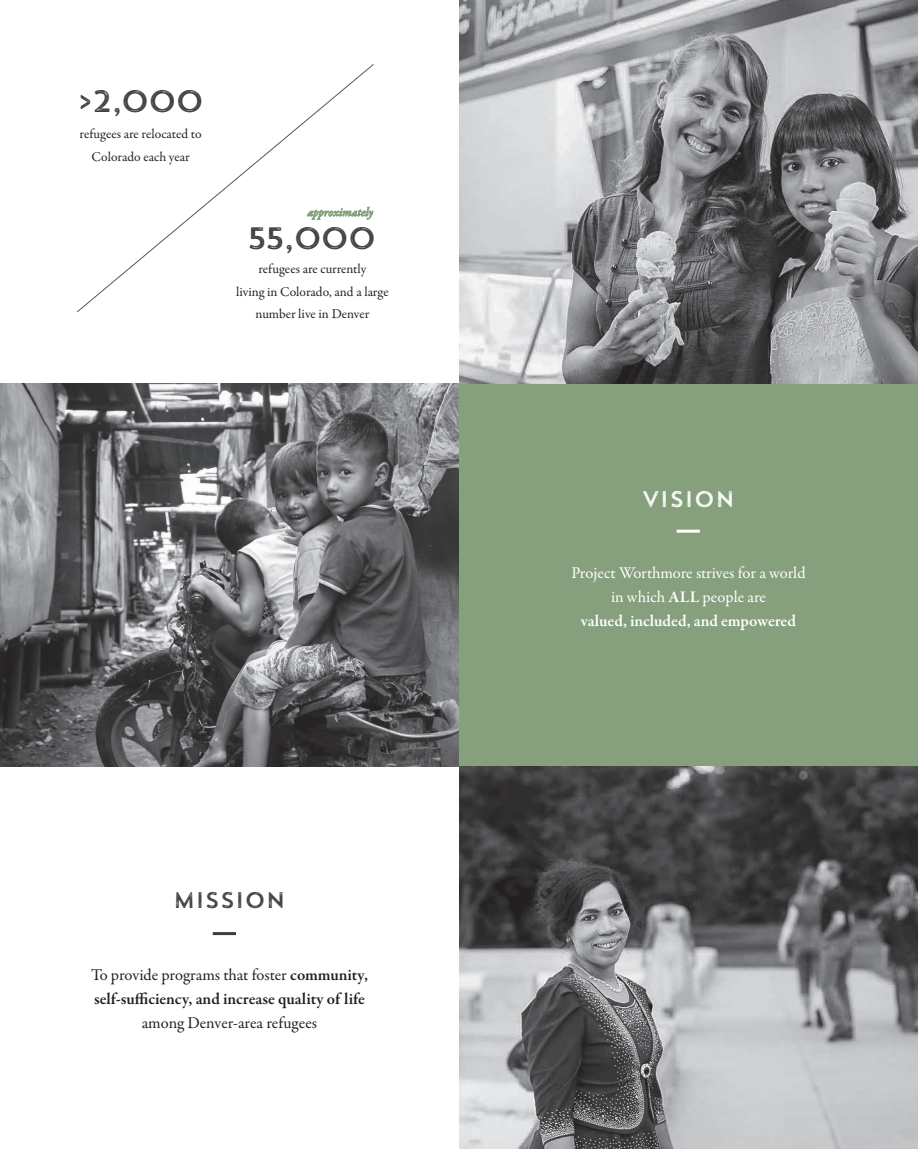
<style>
.page{position:relative;width:918px;height:1149px;background:#fff}
.page>*{position:absolute;margin:0;border:0;box-sizing:border-box;transform-origin:0 0}
.Body_Text{font:30.75px "Trend Rh Sans One";letter-spacing:-.075em;color:#3e3e3f}
.Body_First{font:22.5px "Trend Rh Sans One";color:#3e3e3f}
.Body_First-2{font:22.5px "Trend Rh Sans One";color:#fff}
.Body_First-3{font:16.5px/24px "Garamond Premr Pro";letter-spacing:-.005em;color:#231f20;text-align:center}
.Body_First-4{font:16.5px/24px "Garamond Premr Pro";letter-spacing:-.005em;color:#fff;text-align:center}
.Body_First-5{font:13.5px/22.5px "Garamond Premr Pro";color:#231f20;text-align:center}
.s1{font-weight:600}
</style>
<div class="page">
<img style="left:0;top:383px;width:459px;height:383px">
<svg style="left:77px;top:64px;width:297px;height:248px"></svg>
<svg style="left:307px;top:207px;width:66px;height:13px"></svg>
<div style="left:459px;top:373px;width:459px;height:393px;background:#86a07d"></div>
<img style="left:459px;top:0;width:459px;height:383px">
<img style="left:459px;top:766px;width:459px;height:382px">
<hr style="left:213px;top:931px;width:23px;height:3px;background:#3e3e3f">
<hr style="left:677px;top:529px;width:23px;height:3px;background:#fff">
<p class="Body_Text" style="left:77px;top:81px;width:129px">&gt;2,000</p>
<p class="Body_First-5" style="left:80px;top:123px;width:124px">refugees are relocated to<br>Colorado each year</p>
<p class="Body_Text" style="left:247px;top:219px;width:132px">55,000</p>
<p class="Body_First-5" style="left:236px;top:258px;width:154px">refugees are currently<br>living in Colorado, and a large number live in Denver</p>
<p class="Body_First" style="left:173px;top:885px;width:114px">MISSION</p>
<p class="Body_First-3" style="left:91px;top:962px;width:278px">To provide programs that foster <span class="s1">community, self-sufficiency, and increase quality of life </span>among Denver-area refugees</p>
<p class="Body_First-2" style="left:642px;top:484px;width:95px">VISION</p>
<p class="Body_First-4" style="left:571px;top:561px;width:236px">Project Worthmore strives for a world in which <span class="s1">ALL</span> people are<br><span class="s1">valued, included, and empowered</span></p>
</div>
